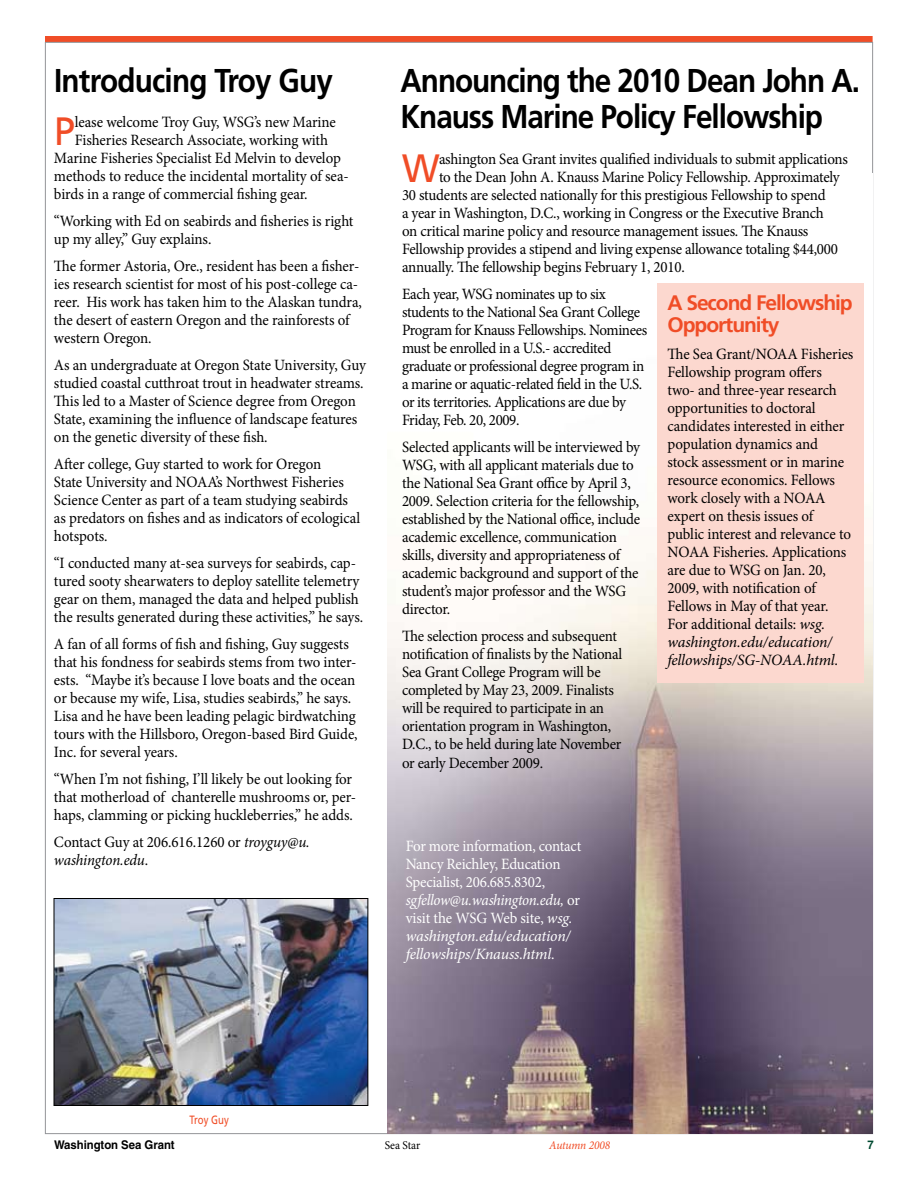
<style>
.page{position:relative;width:918px;height:1188px;background:#fff}
.page>*{position:absolute;margin:0;border:0;box-sizing:border-box;transform-origin:0 0}
.t1{font:39.6px "Frutiger LT Std";color:#f04d27;scale:.95 1}
.t2{font:700 33px/36px "Frutiger LT Std";letter-spacing:-.035em;color:#000;scale:.9 1}
.t3{font:700 21px/22.5px "Frutiger LT Std";letter-spacing:-.05em;color:#f04d27}
.t4{font:15.75px/18px "Minion Pro";letter-spacing:-.015em;color:#000;scale:.95 1}
.t5{font:15.75px/18px "Minion Pro";letter-spacing:-.015em;color:#fff;scale:.95 1}
.t6{font:700 12px "Helvetica";letter-spacing:-.005em;color:#000;scale:.95 1}
.t7{font:italic 12px "Minion Pro";letter-spacing:-.015em;color:#f04d27;scale:.95 1}
.t8{font:12px "Minion Pro";color:#000;scale:.95 1}
.t9{font:12px "Frutiger LT Std";color:#f04d27;scale:.8 1}
.t10{font:700 12px "Helvetica";color:#004a30;scale:.95 1}
.s1{font-style:italic}
</style>
<div class="page">
<div style="left:45px;top:36px;width:828px;height:6px;background:#f04d27"></div>
<img style="left:387px;top:283px;width:485px;height:850px">
<img style="left:56px;top:900px;width:310px;height:204px">
<div style="left:54px;top:898px;width:314px;height:208px;border:1px solid #000"></div>
<div style="left:657px;top:284px;width:207px;height:399px;background:#fcd8cf"></div>
<h2 class="t2" style="left:54px;top:63px;width:312px">Introducing Troy Guy</h2>
<h1 class="t1" style="left:54px;top:108px;width:23px">P</h1>
<p class="t4" style="left:75px;top:113px;width:276px">lease welcome Troy Guy, WSG’s new Marine</p>
<p class="t4" style="left:75px;top:131px;width:268px">Fisheries Research Associate, working with</p>
<p class="t4" style="left:54px;top:149px;width:304px">Marine Fisheries Specialist Ed Melvin to develop</p>
<p class="t4" style="left:54px;top:167px;width:312px">methods to reduce the incidental mortality of sea-</p>
<p class="t4" style="left:54px;top:185px;width:269px">birds in a range of commercial fishing gear.</p>
<p class="t4" style="left:54px;top:212px;width:317px">“Working with Ed on seabirds and fisheries is right up my alley,” Guy explains.</p>
<p class="t4" style="left:54px;top:257px;width:326px">The former Astoria, Ore., resident has been a fisher&shy;ies research scientist for most of his post-college ca&shy;reer. His work has taken him to the Alaskan tundra, the desert of eastern Oregon and the rainforests of western Oregon.</p>
<p class="t4" style="left:54px;top:356px;width:330px">As an undergraduate at Oregon State University, Guy studied coastal cutthroat trout in headwater streams.<br>This led to a Master of Science degree from Oregon State, examining the influence of landscape features on the genetic diversity of these fish.</p>
<p class="t4" style="left:54px;top:455px;width:324px">After college, Guy started to work for Oregon<br>State University and NOAA’s Northwest Fisheries Science Center as part of a team studying seabirds as predators on fishes and as indicators of ecological hotspots.</p>
<p class="t4" style="left:54px;top:554px;width:327px">“I conducted many at-sea surveys for seabirds, cap&shy;tured sooty shearwaters to deploy satellite telemetry gear on them, managed the data and helped publish the results generated during these activities,” he says.</p>
<p class="t4" style="left:54px;top:635px;width:321px">A fan of all forms of fish and fishing, Guy suggests that his fondness for seabirds stems from two inter&shy;ests. “Maybe it’s because I love boats and the ocean or because my wife, Lisa, studies seabirds,” he says.<br>Lisa and he have been leading pelagic birdwatching tours with the Hillsboro, Oregon-based Bird Guide, Inc. for several years.</p>
<p class="t4" style="left:54px;top:770px;width:320px">“When I’m not fishing, I’ll likely be out looking for that motherload of chanterelle mushrooms or, per&shy;haps, clamming or picking huckleberries,” he adds.</p>
<p class="t4" style="left:54px;top:833px;width:271px">Contact Guy at 206.616.1260 or <span class="s1">troyguy@u. washington.edu</span>.</p>
<h2 class="t2" style="left:400px;top:63px;width:512px">Announcing the 2010 Dean John A.<br>Knauss Marine Policy Fellowship</h2>
<h1 class="t1" style="left:402px;top:145px;width:41px">W</h1>
<p class="t4" style="left:439px;top:150px;width:432px">ashington Sea Grant invites qualified individuals to submit applications</p>
<p class="t4" style="left:439px;top:168px;width:423px">to the Dean John A. Knauss Marine Policy Fellowship. Approximately</p>
<p class="t4" style="left:402px;top:187px;width:447px">30 students are selected nationally for this prestigious Fellowship to spend</p>
<p class="t4" style="left:402px;top:205px;width:446px">a year in Washington, D.C., working in Congress or the Executive Branch</p>
<p class="t4" style="left:402px;top:223px;width:429px">on critical marine policy and resource management issues. The Knauss</p>
<p class="t4" style="left:402px;top:241px;width:460px">Fellowship provides a stipend and living expense allowance totaling $44,000</p>
<p class="t4" style="left:402px;top:259px;width:299px">annually. The fellowship begins February 1, 2010.</p>
<p class="t4" style="left:402px;top:286px;width:260px">Each year, WSG nominates up to six students to the National Sea Grant College Program for Knauss Fellowships. Nominees must be enrolled in a U.S.- accredited graduate or professional degree program in a marine or aquatic-related field in the U.S. or its territories. Applications are due by Friday, Feb. 20, 2009.</p>
<p class="t4" style="left:402px;top:439px;width:252px">Selected applicants will be interviewed by WSG, with all applicant materials due to the National Sea Grant office by April 3, 2009. Selection criteria for the fellowship, established by the National office, include academic excellence, communication skills, diversity and appropriateness of academic background and support of the student’s major professor and the WSG director.</p>
<p class="t4" style="left:402px;top:628px;width:233px">The selection process and subsequent notification of finalists by the National Sea Grant College Program will be completed by May 23, 2009. Finalists will be required to participate in an orientation program in Washington, D.C., to be held during late November or early December 2009.</p>
<h3 class="t3" style="left:668px;top:291px;width:187px">A Second Fellowship<br>Opportunity</h3>
<p class="t4" style="left:667px;top:345px;width:197px">The Sea Grant/NOAA Fisheries<br>Fellowship program offers<br>two- and three-year research opportunities to doctoral candidates interested in either population dynamics and<br>stock assessment or in marine resource economics. Fellows work closely with a NOAA expert on thesis issues of public interest and relevance to<br>NOAA Fisheries. Applications are due to WSG on Jan. 20,<br>2009, with notification of<br>Fellows in May of that year.<br>For additional details: <span class="s1">wsg. washington.edu/education/ fellowships/SG-NOAA.html.</span></p>
<p class="t5" style="left:406px;top:837px;width:186px">For more information, contact<br>Nancy Reichley, Education<br>Specialist, 206.685.8302, <span class="s1">sgfellow@u.washington.edu,</span> or visit the WSG Web site, <span class="s1">wsg. washington.edu/education/ fellowships/Knauss.html</span>.</p>
<p class="t9" style="left:190px;top:1112px;width:51px">Troy Guy</p>
<p class="t6" style="left:54px;top:1138px;width:129px">Washington Sea Grant</p>
<p class="t8" style="left:385px;top:1137px;width:39px">Sea Star</p>
<p class="t7" style="left:549px;top:1137px;width:66px">Autumn 2008</p>
<p class="t10" style="left:867px;top:1138px;width:8px">7</p>
</div>
